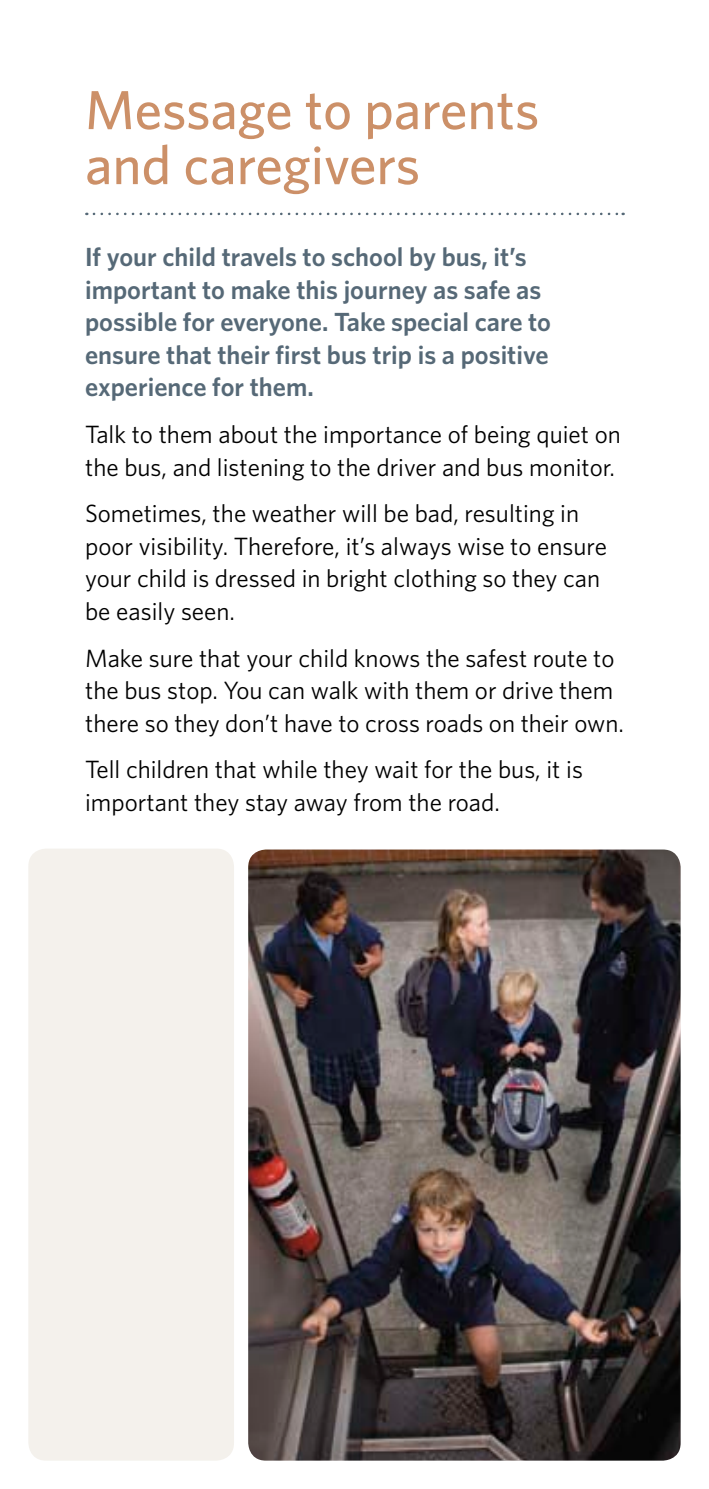
<style>
.page{position:relative;width:709px;height:1489px;background:#fff}
.page>*{position:absolute;margin:0;border:0;box-sizing:border-box;transform-origin:0 0}
.t1{font:500 55px/55px "Whitney";color:#cc9068}
.t2{font:600 26.25px/32.5px "Whitney";color:#566977}
.t3{font:25px/32.5px "Whitney";color:#000}
</style>
<div class="page">
<svg style="left:94px;top:213px;width:529px;height:2px"></svg>
<img style="left:248px;top:849px;width:432px;height:611px">
<div style="left:28px;top:848px;width:206px;height:612px;background:#f4f1ec;border-radius:18px"></div>
<h1 class="t1" style="left:85px;top:82px;width:456px">Message to parents and caregivers</h1>
<p class="t2" style="left:85px;top:240px;width:467px">If your child travels to school by bus, it’s important to make this journey as safe as possible for everyone. Take special care to ensure that their first bus trip is a positive experience for them.</p>
<p class="t3" style="left:85px;top:417px;width:537px">Talk to them about the importance of being quiet on the bus, and listening to the driver and bus monitor.</p>
<p class="t3" style="left:85px;top:496px;width:523px">Sometimes, the weather will be bad, resulting in poor visibility. Therefore, it’s always wise to ensure your child is dressed in bright clothing so they can be easily seen.</p>
<p class="t3" style="left:85px;top:641px;width:540px">Make sure that your child knows the safest route to the bus stop. You can walk with them or drive them there so they don’t have to cross roads on their own.</p>
<p class="t3" style="left:85px;top:752px;width:499px">Tell children that while they wait for the bus, it is important they stay away from the road.</p>
</div>
